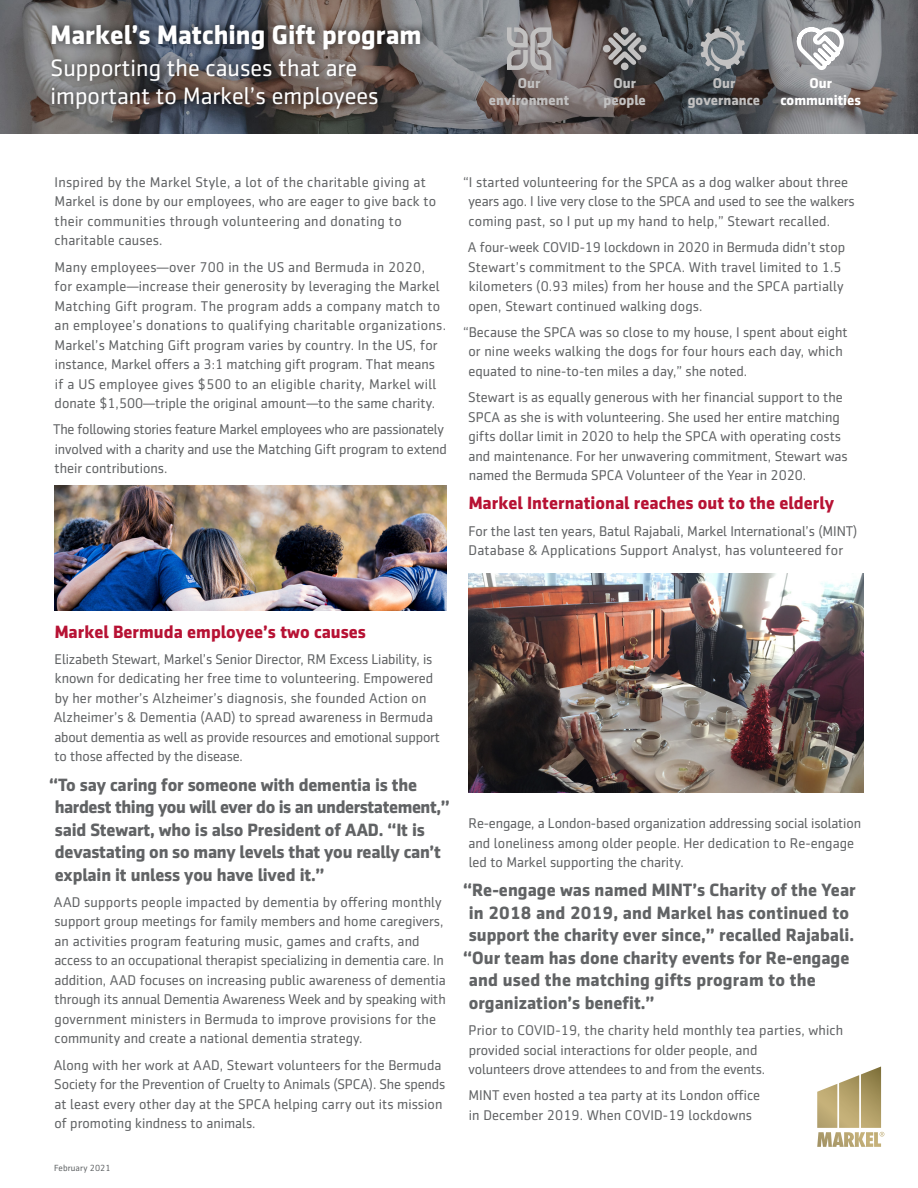
<style>
.page{position:relative;width:918px;height:1188px;background:#fff}
.page>*{position:absolute;margin:0;border:0;box-sizing:border-box;transform-origin:0 0}
.t1{font:700 27px "Sentico Sans DT";color:#fff}
.t2{font:24px/28.5px "Sentico Sans DT";color:#fff}
.t3{font:700 18px/22.5px "Sentico Sans DT";color:#616365}
.t4{font:700 18px "Sentico Sans DT";color:#b71234}
.t5{font:700 14.4px/17.2px "Sentico Sans DT";color:#c2c1c1;text-align:center}
.t6{font:700 14.4px/17.2px "Sentico Sans DT";color:#fff;text-align:center}
.t7{font:14.25px/19.5px "Sentico Sans DT";color:#616365}
.t8{font:14.25px/19.5px "Sentico Sans DT";letter-spacing:.02em;color:#616365}
.t9{font:9px "Sentico Sans DT";letter-spacing:.01em;color:#616466}
</style>
<div class="page">
<img style="left:468px;top:574px;width:396px;height:219px">
<svg style="left:817px;top:1066px;width:67px;height:81px"></svg>
<img style="left:54px;top:485px;width:392px;height:125px">
<img style="left:0;top:0;width:918px;height:134px">
<div style="left:48px;top:17px;width:384px;height:100px;background:#000;opacity:.67"></div>
<svg style="left:505px;top:25px;width:48px;height:83px"></svg>
<svg style="left:701px;top:26px;width:44px;height:45px"></svg>
<svg style="left:791px;top:25px;width:53px;height:49px"></svg>
<svg style="left:604px;top:28px;width:42px;height:41px"></svg>
<div style="left:603px;top:45px;width:8px;height:7px;background:#c2c1c1;border-radius:50%"></div>
<h1 class="t1" style="left:51px;top:19px;width:373px">Markel’s Matching Gift program</h1>
<h2 class="t2" style="left:51px;top:53px;width:329px">Supporting the causes that are important to Markel’s employees</h2>
<p class="t5" style="left:489px;top:74px;width:82px">Our environment</p>
<p class="t5" style="left:688px;top:74px;width:74px">Our governance</p>
<p class="t6" style="left:780px;top:74px;width:82px">Our communities</p>
<p class="t5" style="left:603px;top:74px;width:44px">Our people</p>
<p class="t8" style="left:54px;top:172px;width:383px">Inspired by the Markel Style, a lot of the charitable giving at Markel is done by our employees, who are eager to give back to their communities through volunteering and donating to charitable causes.</p>
<p class="t7" style="left:54px;top:257px;width:393px">Many employees—over 700 in the US and Bermuda in 2020, for example—increase their generosity by leveraging the Markel Matching Gift program. The program adds a company match to an employee’s donations to qualifying charitable organizations.<br>Markel’s Matching Gift program varies by country. In the US, for instance, Markel offers a 3:1 matching gift program. That means if a US employee gives $500 to an eligible charity, Markel will donate $1,500—triple the original amount—to the same charity.</p>
<p class="t7" style="left:53px;top:420px;width:395px">The following stories feature Markel employees who are passionately involved with a charity and use the Matching Gift program to extend their contributions.</p>
<p class="t7" style="left:469px;top:172px;width:388px;text-indent:-5px">“I started volunteering for the SPCA as a dog walker about three years ago. I live very close to the SPCA and used to see the walkers coming past, so I put up my hand to help,” Stewart recalled.</p>
<p class="t7" style="left:468px;top:238px;width:379px">A four-week COVID-19 lockdown in 2020 in Bermuda didn’t stop Stewart’s commitment to the SPCA. With travel limited to 1.5 kilometers (0.93 miles) from her house and the SPCA partially open, Stewart continued walking dogs.</p>
<p class="t7" style="left:468px;top:322px;width:381px;text-indent:-5px">“Because the SPCA was so close to my house, I spent about eight or nine weeks walking the dogs for four hours each day, which equated to nine-to-ten miles a day,” she noted.</p>
<p class="t7" style="left:468px;top:387px;width:381px">Stewart is as equally generous with her financial support to the SPCA as she is with volunteering. She used her entire matching gifts dollar limit in 2020 to help the SPCA with operating costs and maintenance. For her unwavering commitment, Stewart was named the Bermuda SPCA Volunteer of the Year in 2020.</p>
<p class="t4" style="left:469px;top:493px;width:367px">Markel International reaches out to the elderly</p>
<p class="t7" style="left:469px;top:521px;width:390px">For the last ten years, Batul Rajabali, Markel International’s (MINT)<br>Database &amp; Applications Support Analyst, has volunteered for</p>
<p class="t4" style="left:55px;top:621px;width:313px">Markel Bermuda employee’s two causes</p>
<p class="t7" style="left:54px;top:649px;width:388px">Elizabeth Stewart, Markel’s Senior Director, RM Excess Liability, is known for dedicating her free time to volunteering. Empowered by her mother’s Alzheimer’s diagnosis, she founded Action on Alzheimer’s &amp; Dementia (AAD) to spread awareness in Bermuda about dementia as well as provide resources and emotional support to those affected by the disease.</p>
<p class="t3" style="left:55px;top:773px;width:397px;text-indent:-6px">“To say caring for someone with dementia is the hardest thing you will ever do is an understatement,” said Stewart, who is also President of AAD. “It is devastating on so many levels that you really can’t explain it unless you have lived it.”</p>
<p class="t7" style="left:54px;top:892px;width:394px">AAD supports people impacted by dementia by offering monthly support group meetings for family members and home caregivers, an activities program featuring music, games and crafts, and access to an occupational therapist specializing in dementia care. In addition, AAD focuses on increasing public awareness of dementia through its annual Dementia Awareness Week and by speaking with government ministers in Bermuda to improve provisions for the community and create a national dementia strategy.</p>
<p class="t7" style="left:54px;top:1055px;width:393px">Along with her work at AAD, Stewart volunteers for the Bermuda Society for the Prevention of Cruelty to Animals (SPCA). She spends at least every other day at the SPCA helping carry out its mission of promoting kindness to animals.</p>
<p class="t9" style="left:54px;top:1163px;width:58px">February 2021</p>
<p class="t7" style="left:468px;top:814px;width:394px">Re-engage, a London-based organization addressing social isolation and loneliness among older people. Her dedication to Re-engage led to Markel supporting the charity.</p>
<p class="t3" style="left:463px;top:879px;width:394px">“Re-engage was named MINT’s Charity of the Year</p>
<p class="t3" style="left:469px;top:901px;width:382px">in 2018 and 2019, and Markel has continued to</p>
<p class="t3" style="left:469px;top:924px;width:387px">support the charity ever since,” recalled Rajabali.</p>
<p class="t3" style="left:463px;top:946px;width:388px">“Our team has done charity events for Re-engage</p>
<p class="t3" style="left:469px;top:969px;width:349px">and used the matching gifts program to the</p>
<p class="t3" style="left:469px;top:991px;width:187px">organization’s benefit.”</p>
<p class="t7" style="left:469px;top:1021px;width:376px">Prior to COVID-19, the charity held monthly tea parties, which provided social interactions for older people, and<br>volunteers drove attendees to and from the events.</p>
<p class="t7" style="left:468px;top:1086px;width:293px">MINT even hosted a tea party at its London office in December 2019. When COVID-19 lockdowns</p>
</div>
